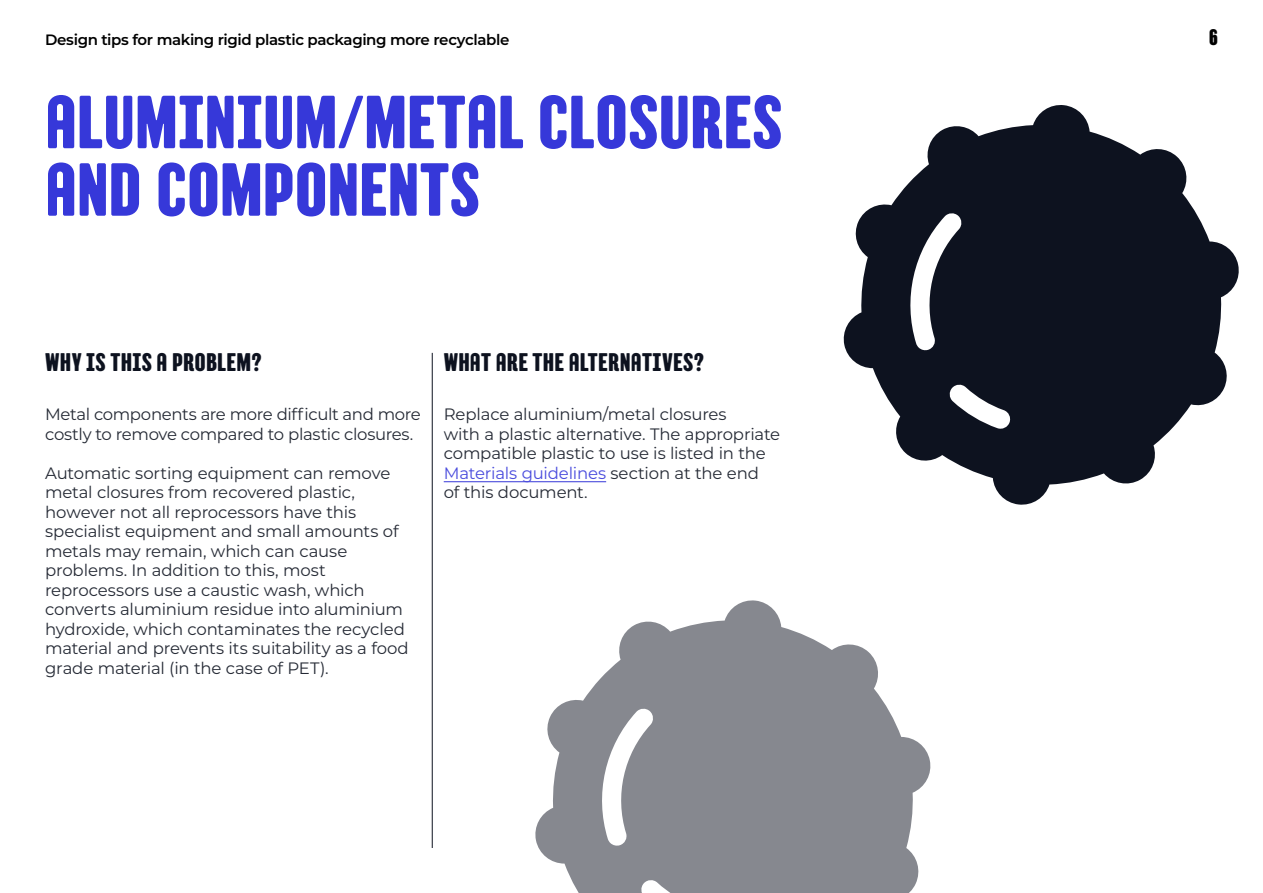
<style>
.page{position:relative;width:1263px;height:893px;background:#fff}
.page>*{position:absolute;margin:0;border:0;box-sizing:border-box;transform-origin:0 0}
.t1{font:75px/67.5px "TT Berlinerins Grotesk";letter-spacing:-.005em;color:#3638d9}
.t2{font:25.5px "TT Berlinerins Grotesk";letter-spacing:.01em;color:#0d121f}
.t3{font:22.5px "TT Berlinerins Grotesk";color:#000}
.t4{font:16.5px/19.5px "Montserrat";letter-spacing:-.01em;color:#252a35}
.t5{font:600 15px "Montserrat";letter-spacing:-.025em;color:#000}
.s1{color:#4a4cdd}
</style>
<div class="page">
<svg style="left:843px;top:105px;width:396px;height:400px;fill:#0d121f"></svg>
<svg style="left:535px;top:600px;width:396px;height:293px;fill:#86888f"></svg>
<hr style="left:444px;top:481px;width:162px;height:1px;background:#3638d9">
<hr style="left:432px;top:353px;width:1px;height:495px;background:#0d121f">
<p class="t5" style="left:45px;top:29px;width:466px">Design tips for making rigid plastic packaging more recyclable</p>
<h3 class="t3" style="left:1209px;top:23px;width:11px">6</h3>
<h1 class="t1" style="left:45px;top:90px;width:739px">ALUMINIUM/METAL CLOSURES<br>AND COMPONENTS</h1>
<h2 class="t2" style="left:45px;top:346px;width:218px">WHY IS THIS A PROBLEM?</h2>
<p class="t4" style="left:45px;top:404px;width:377px">Metal components are more difficult and more costly to remove compared to plastic closures.</p>
<p class="t4" style="left:45px;top:463px;width:365px">Automatic sorting equipment can remove metal closures from recovered plastic, however not all reprocessors have this specialist equipment and small amounts of metals may remain, which can cause problems. In addition to this, most reprocessors use a caustic wash, which converts aluminium residue into aluminium hydroxide, which contaminates the recycled material and prevents its suitability as a food grade material (in the case of PET).</p>
<h2 class="t2" style="left:444px;top:346px;width:262px">WHAT ARE THE ALTERNATIVES?</h2>
<p class="t4" style="left:444px;top:404px;width:338px">Replace aluminium/metal closures<br>with a plastic alternative. The appropriate compatible plastic to use is listed in the <span class="s1">Materials guidelines</span> section at the end<br>of this document.</p>
</div>
